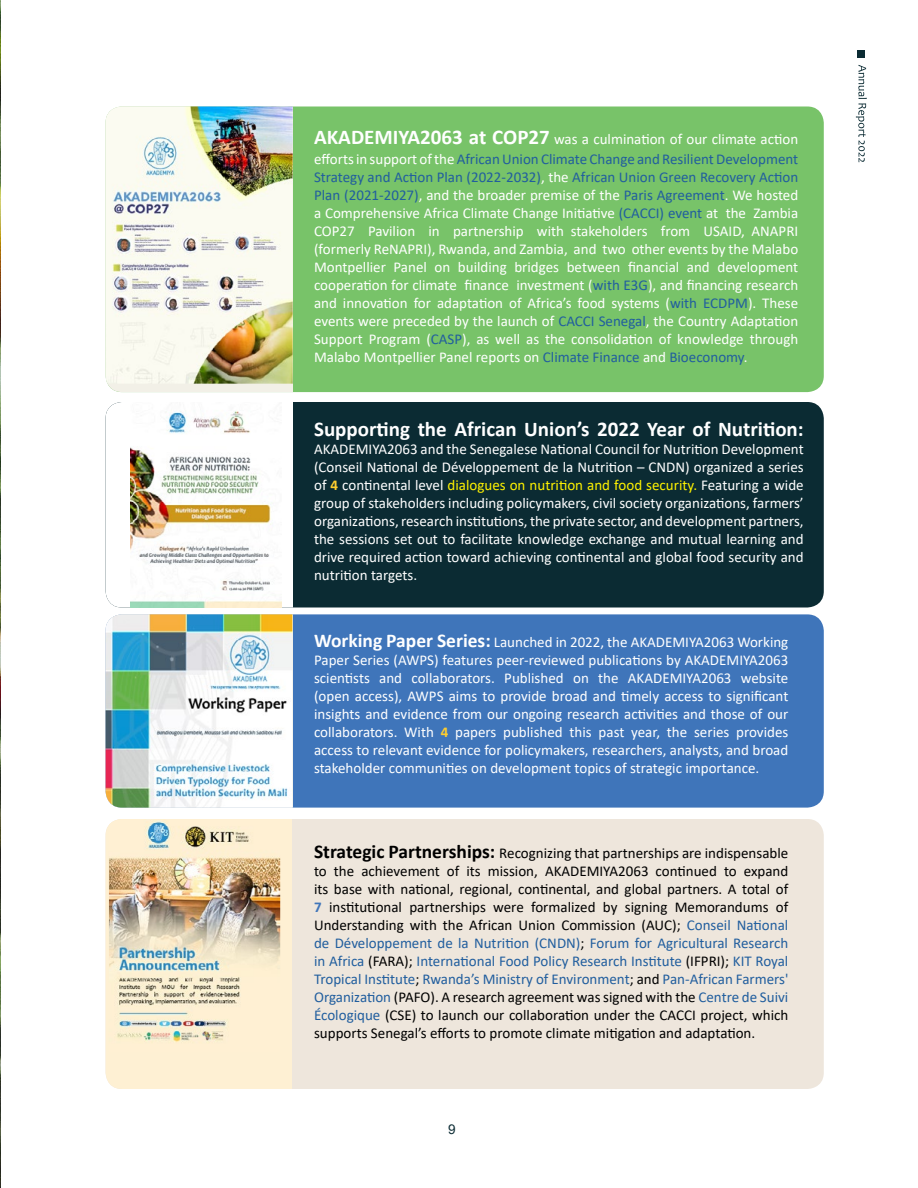
<style>
.page{position:relative;width:918px;height:1188px;background:#fff}
.page>*{position:absolute;margin:0;border:0;box-sizing:border-box;transform-origin:0 0}
.t1{font:700 21px "Calibri";color:#fff}
.t2{font:15px/18px "Calibri";color:#fff;text-align:justify}
.t3{font:15px/18px "Calibri";color:#000;text-align:justify}
.t4{font:13.5px "Arial";color:#0b2b33}
.s1{font-weight:700;font-size:21px}
.s2{color:#215e9e}
.s3{font-weight:700;color:#ffce2f}
.s4{color:#fff200}
.s5{font-weight:700;font-size:19.5px}
.s6{font-weight:700;color:#3f75ba}
</style>
<div class="page">
<svg style="left:856px;top:65px;width:11px;height:97px"></svg>
<div style="left:858px;top:50px;width:7px;height:8px;background:#0b2b33"></div>
<div style="left:106px;top:106px;width:718px;height:286px;background:#78c369;border-radius:16px"></div>
<div style="left:106px;top:106px;width:187px;height:286px;background:#f2f0e7"></div>
<img style="left:106px;top:106px;width:187px;height:278px">
<div style="left:106px;top:402px;width:718px;height:206px;background:#0b2b33;border-radius:16px"></div>
<div style="left:106px;top:402px;width:186px;height:206px;background:#fff"></div>
<img style="left:130px;top:411px;width:151px;height:197px">
<div style="left:106px;top:614px;width:718px;height:194px;background:#3f75ba;border-radius:16px"></div>
<img style="left:106px;top:614px;width:186px;height:194px">
<div style="left:106px;top:819px;width:718px;height:270px;background:#eee6dc;border-radius:16px"></div>
<div style="left:106px;top:819px;width:186px;height:270px;background:#fef0d3"></div>
<img style="left:109px;top:819px;width:171px;height:223px">
<img style="left:0;top:0;width:1px;height:1188px">
<p class="t2" style="left:314px;top:129px;width:486px;line-height:19.5px"><span class="s1">AKADEMIYA2063 at COP27</span> was a culmination of our climate action efforts in support of the <span class="s2">African Union Climate Change and Resilient Development</span></p>
<p class="t2" style="left:314px;top:167px;width:486px"><span class="s2">Strategy and Action Plan (2022-2032)</span>, the <span class="s2">African Union Green Recovery Action Plan (2021-2027)</span>, and the broader premise of the <span class="s2">Paris Agreement</span>. We hosted a Comprehensive Africa Climate Change Initiative <span class="s2">(CACCI) event</span> at the Zambia COP27 Pavilion in partnership with stakeholders from USAID, ANAPRI (formerly ReNAPRI), Rwanda, and Zambia, and two other events by the Malabo Montpellier Panel on building bridges between financial and development cooperation for climate finance investment (<span class="s2">with E3G</span>), and financing research and innovation for adaptation of Africa’s food systems (<span class="s2">with ECDPM</span>). These events were preceded by the launch of <span class="s2">CACCI Senegal</span>, the Country Adaptation Support Program (<span class="s2">CASP</span>), as well as the consolidation of knowledge through Malabo Montpellier Panel reports on <span class="s2">Climate Finance</span> and <span class="s2">Bioeconomy</span>.</p>
<h1 class="t1" style="left:314px;top:414px;width:491px">Supporting the African Union’s 2022 Year of Nutrition:</h1>
<p class="t2" style="left:314px;top:439px;width:491px">AKADEMIYA2063 and the Senegalese National Council for Nutrition Development (Conseil National de Développement de la Nutrition – CNDN) organized a series of <span class="s3">4</span> continental level <span class="s4">dialogues on nutrition and food security.</span> Featuring a wide group of stakeholders including policymakers, civil society organizations, farmers’ organizations, research institutions, the private sector, and development partners, the sessions set out to facilitate knowledge exchange and mutual learning and drive required action toward achieving continental and global food security and nutrition targets.</p>
<p class="t2" style="left:314px;top:632px;width:476px"><span class="s5">Working Paper Series:</span> Launched in 2022, the AKADEMIYA2063 Working Paper Series (AWPS) features peer-reviewed publications by AKADEMIYA2063 scientists and collaborators. Published on the AKADEMIYA2063 website (open access), AWPS aims to provide broad and timely access to significant insights and evidence from our ongoing research activities and those of our collaborators. With <span class="s3">4</span> papers published this past year, the series provides access to relevant evidence for policymakers, researchers, analysts, and broad stakeholder communities on development topics of strategic importance.</p>
<p class="t3" style="left:314px;top:843px;width:476px"><span class="s5">Strategic Partnerships:</span> Recognizing that partnerships are indispensable to the achievement of its mission, AKADEMIYA2063 continued to expand its base with national, regional, continental, and global partners. A total of <span class="s6">7</span> institutional partnerships were formalized by signing Memorandums of Understanding with the African Union Commission (AUC); <span class="s2">Conseil National de Développement de la Nutrition (CNDN)</span>; <span class="s2">Forum for Agricultural Research in Africa</span> (FARA); <span class="s2">International Food Policy Research Institute</span> (IFPRI); <span class="s2">KIT Royal Tropical Institute</span>; <span class="s2">Rwanda’s Ministry of Environment</span>; and <span class="s2">Pan-African Farmers' Organization</span> (PAFO). A research agreement was signed with the <span class="s2">Centre de Suivi Écologique</span> (CSE) to launch our collaboration under the CACCI project, which supports Senegal’s efforts to promote climate mitigation and adaptation.</p>
<p class="t4" style="left:448px;top:1120px;width:9px">9</p>
</div>
